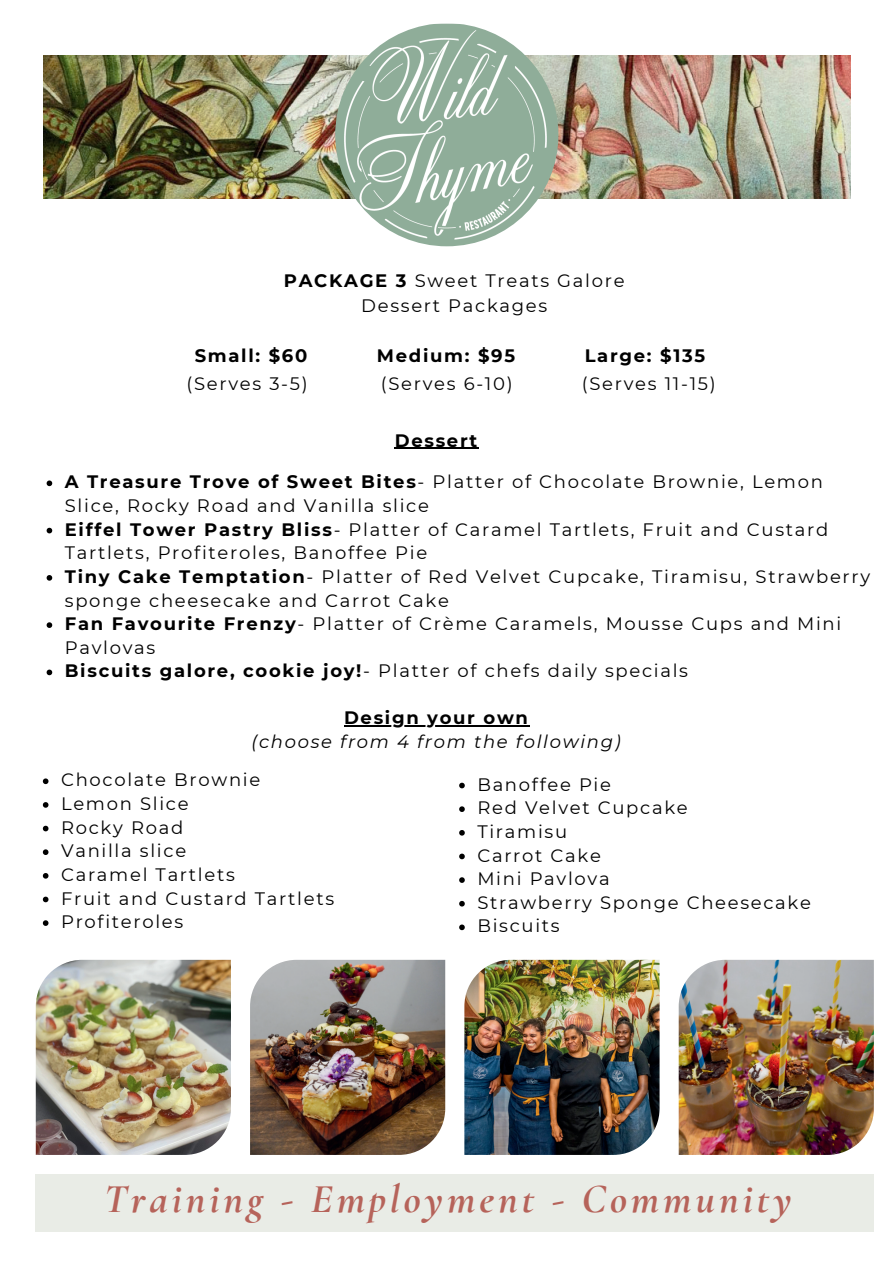
<style>
.page{position:relative;width:894px;height:1264px;background:#fff}
.page>*{position:absolute;margin:0;border:0;box-sizing:border-box;transform-origin:0 0}
.t1{font:italic 700 41.4px "Cormorant Garamond";letter-spacing:.095em;color:#b6635a}
.t2{font:18px/23.5px "Montserrat";letter-spacing:.095em;color:#000}
.t3{font:700 18px "Montserrat";letter-spacing:.095em;color:#000}
.t4{font:italic 18px "Montserrat";letter-spacing:.095em;color:#000}
.s1{font-weight:700}
</style>
<div class="page">
<img style="left:43px;top:55px;width:807px;height:143px">
<img style="left:335px;top:23px;width:223px;height:223px;border-radius:50%">
<img style="left:36px;top:959px;width:195px;height:195px">
<img style="left:250px;top:959px;width:195px;height:195px">
<img style="left:464px;top:959px;width:195px;height:195px">
<img style="left:678px;top:959px;width:195px;height:195px">
<div style="left:36px;top:1174px;width:837px;height:57px;background:#e9ece6"></div>
<hr style="left:394px;top:448px;width:85px;height:1px;background:#000">
<svg style="left:47px;top:480px;width:5px;height:6px"></svg>
<svg style="left:47px;top:528px;width:5px;height:5px"></svg>
<svg style="left:47px;top:575px;width:5px;height:5px"></svg>
<svg style="left:47px;top:622px;width:5px;height:6px"></svg>
<svg style="left:47px;top:669px;width:5px;height:6px"></svg>
<hr style="left:344px;top:725px;width:185px;height:1px;background:#000">
<svg style="left:43px;top:778px;width:5px;height:6px"></svg>
<svg style="left:43px;top:802px;width:5px;height:5px"></svg>
<svg style="left:43px;top:825px;width:5px;height:6px"></svg>
<svg style="left:43px;top:849px;width:5px;height:6px"></svg>
<svg style="left:43px;top:873px;width:5px;height:5px"></svg>
<svg style="left:43px;top:896px;width:5px;height:6px"></svg>
<svg style="left:43px;top:920px;width:5px;height:5px"></svg>
<svg style="left:459px;top:782px;width:5px;height:6px"></svg>
<svg style="left:459px;top:806px;width:5px;height:6px"></svg>
<svg style="left:459px;top:830px;width:5px;height:5px"></svg>
<svg style="left:459px;top:853px;width:5px;height:6px"></svg>
<svg style="left:459px;top:877px;width:5px;height:5px"></svg>
<svg style="left:459px;top:900px;width:5px;height:6px"></svg>
<svg style="left:459px;top:924px;width:5px;height:6px"></svg>
<p class="t2" style="left:284px;top:268px;width:342px;line-height:24.3px;text-align:center"><span class="s1">PACKAGE 3</span> Sweet Treats Galore<br>Dessert Packages</p>
<p class="t3" style="left:195px;top:343px;width:114px">Small: $60</p>
<p class="t3" style="left:377px;top:343px;width:140px">Medium: $95</p>
<p class="t3" style="left:584px;top:343px;width:122px">Large: $135</p>
<p class="t2" style="left:186px;top:371px;width:122px">(Serves 3-5)</p>
<p class="t2" style="left:381px;top:371px;width:133px">(Serves 6-10)</p>
<p class="t2" style="left:581px;top:371px;width:135px">(Serves 11-15)</p>
<p class="t3" style="left:394px;top:427px;width:84px">Dessert</p>
<p class="t2" style="left:65px;top:469px;width:806px"><span class="s1">A Treasure Trove of Sweet Bites</span>- Platter of Chocolate Brownie, Lemon Slice, Rocky Road and Vanilla slice<br><span class="s1">Eiffel Tower Pastry Bliss</span>- Platter of Caramel Tartlets, Fruit and Custard Tartlets, Profiteroles, Banoffee Pie<br><span class="s1">Tiny Cake Temptation</span>- Platter of Red Velvet Cupcake, Tiramisu, Strawberry sponge cheesecake and Carrot Cake<br><span class="s1">Fan Favourite Frenzy</span>- Platter of Crème Caramels, Mousse Cups and Mini Pavlovas<br><span class="s1">Biscuits galore, cookie joy!</span>- Platter of chefs daily specials</p>
<p class="t3" style="left:344px;top:704px;width:185px">Design your own</p>
<p class="t4" style="left:251px;top:729px;width:371px">(choose from 4 from the following)</p>
<p class="t2" style="left:61px;top:767px;width:274px">Chocolate Brownie<br>Lemon Slice<br>Rocky Road<br>Vanilla slice<br>Caramel Tartlets<br>Fruit and Custard Tartlets<br>Profiteroles</p>
<p class="t2" style="left:477px;top:771px;width:335px">Banoffee Pie<br>Red Velvet Cupcake<br>Tiramisu<br>Carrot Cake<br>Mini Pavlova<br>Strawberry Sponge Cheesecake<br>Biscuits</p>
<h1 class="t1" style="left:104px;top:1173px;width:689px">Training - Employment - Community</h1>
</div>
